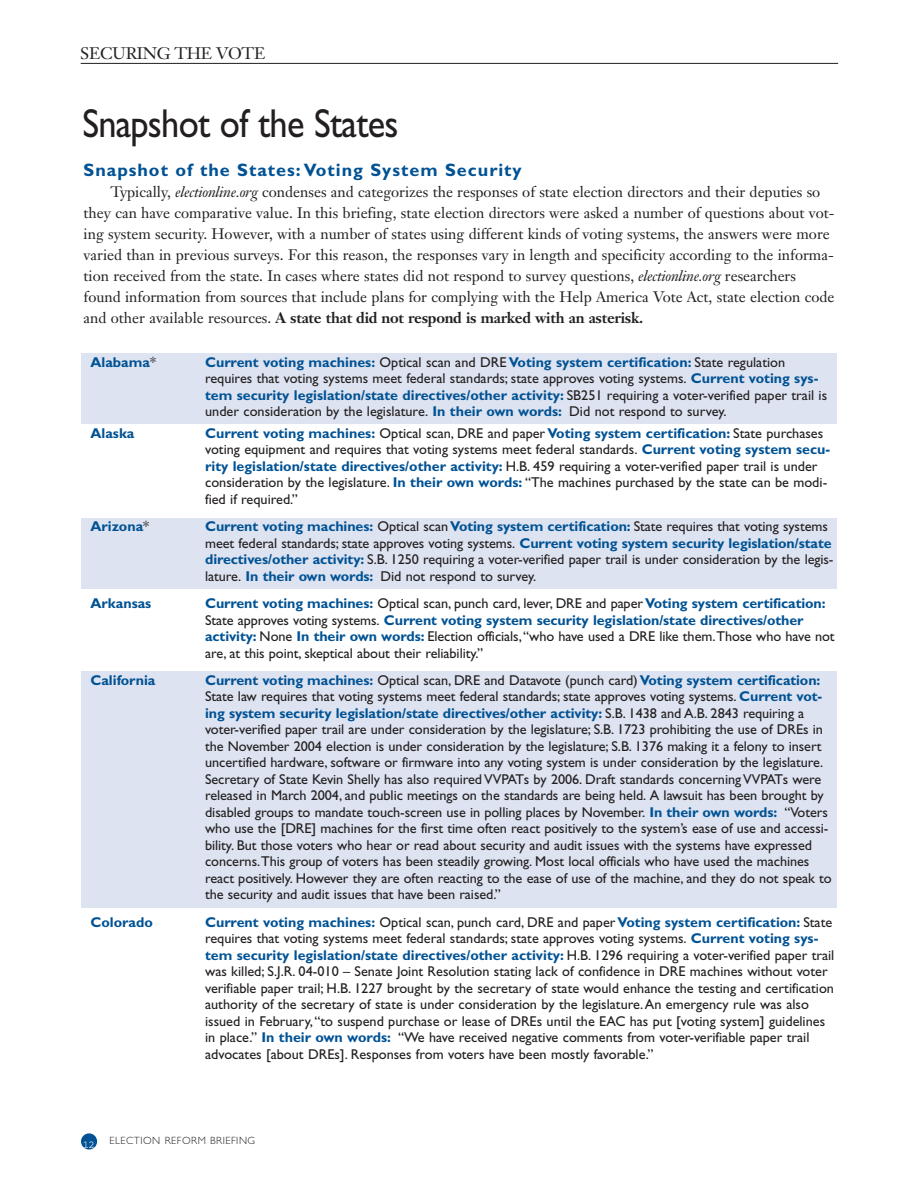
<style>
.page{position:relative;width:918px;height:1188px;background:#fff}
.page>*{position:absolute;margin:0;border:0;box-sizing:border-box;transform-origin:0 0}
.t1{font:40.5px "Gill Sans";letter-spacing:-.02em;color:#231f20;scale:.9 1}
.t2{font:700 18px "Gill Sans";letter-spacing:.055em;color:#005294}
.t3{font:16.5px "Janson Text";letter-spacing:-.02em;color:#231f20}
.t4{font:15px/21px "Janson Text";color:#231f20}
.t5{font:14.25px/16.5px "Gill Sans";letter-spacing:-.005em;color:#231f20}
.t6{font:700 14.25px "Gill Sans";color:#005294}
.t7{font:300 10.5px "Gill Sans";letter-spacing:.05em;color:#231f20}
.t8{font:10.5px "Courier";color:#fff}
.s1{font-style:italic}
.s2{font-weight:700}
.s3{font-weight:400;color:#231f20}
.s4{font-weight:700;color:#005294}
</style>
<div class="page">
<div style="left:81px;top:518px;width:756px;height:71px;background:#dde3f0"></div>
<div style="left:81px;top:671px;width:756px;height:236px;background:#dde3f0"></div>
<div style="left:81px;top:353px;width:756px;height:71px;background:#dde3f0"></div>
<div style="left:81px;top:1133px;width:16px;height:17px;background:#005294;border-radius:50%"></div>
<hr style="left:81px;top:63px;width:757px;height:1px;background:#231f20">
<p class="t3" style="left:80px;top:47px;width:187px">SECURING THE VOTE</p>
<h1 class="t1" style="left:82px;top:108px;width:353px">Snapshot of the States</h1>
<p class="t2" style="left:84px;top:163px;width:440px">Snapshot of the States: Voting System Security</p>
<p class="t4" style="left:84px;top:183px;width:753px;text-indent:27px">Typically, <span class="s1">electionline.org</span> condenses and categorizes the responses of state election directors and their deputies so they can have comparative value. In this briefing, state election directors were asked a number of questions about vot&shy;ing system security. However, with a number of states using different kinds of voting systems, the answers were more varied than in previous surveys. For this reason, the responses vary in length and specificity according to the informa&shy;tion received from the state. In cases where states did not respond to survey questions, <span class="s1">electionline.org</span> researchers found information from sources that include plans for complying with the Help America Vote Act, state election code and other available resources. <span class="s2">A state that did not respond is marked with an asterisk.</span></p>
<p class="t6" style="left:90px;top:356px;width:67px">Alabama<span class="s3">*</span></p>
<p class="t5" style="left:205px;top:355px;width:624px"><span class="s4">Current voting machines:</span> Optical scan and DRE <span class="s4">Voting system certification:</span> State regulation requires that voting systems meet federal standards; state approves voting systems. <span class="s4">Current voting sys&shy;tem security legislation/state directives/other activity:</span> SB251 requiring a voter-verified paper trail is under consideration by the legislature. <span class="s4">In their own words:</span> Did not respond to survey.</p>
<p class="t6" style="left:90px;top:428px;width:46px">Alaska</p>
<p class="t5" style="left:205px;top:426px;width:627px"><span class="s4">Current voting machines:</span> Optical scan, DRE and paper <span class="s4">Voting system certification:</span> State purchases voting equipment and requires that voting systems meet federal standards. <span class="s4">Current voting system secu&shy;rity legislation/state directives/other activity:</span> H.B. 459 requiring a voter-verified paper trail is under consideration by the legislature. <span class="s4">In their own words:</span> “The machines purchased by the state can be modi&shy;fied if required.”</p>
<p class="t6" style="left:90px;top:521px;width:60px">Arizona<span class="s3">*</span></p>
<p class="t5" style="left:205px;top:520px;width:630px"><span class="s4">Current voting machines:</span> Optical scan <span class="s4">Voting system certification:</span> State requires that voting systems meet federal standards; state approves voting systems. <span class="s4">Current voting system security legislation/state directives/other activity:</span> S.B. 1250 requiring a voter-verified paper trail is under consideration by the legis&shy;lature. <span class="s4">In their own words:</span> Did not respond to survey.</p>
<p class="t6" style="left:90px;top:598px;width:62px">Arkansas</p>
<p class="t5" style="left:205px;top:596px;width:631px"><span class="s4">Current voting machines:</span> Optical scan, punch card, lever, DRE and paper<span class="s4">Voting system certification:<br></span>State approves voting systems. <span class="s4">Current voting system security legislation/state directives/other activity:</span> None <span class="s4">In their own words:</span> Election officials,“who have used a DRE like them.Those who have not are, at this point, skeptical about their reliability.”</p>
<p class="t6" style="left:90px;top:675px;width:67px">California</p>
<p class="t5" style="left:205px;top:673px;width:628px"><span class="s4">Current voting machines:</span> Optical scan, DRE and Datavote (punch card)<span class="s4">Voting system certification:<br></span>State law requires that voting systems meet federal standards; state approves voting systems. <span class="s4">Current vot&shy;ing system security legislation/state directives/other activity:</span> S.B. 1438 and A.B. 2843 requiring a voter-verified paper trail are under consideration by the legislature; S.B. 1723 prohibiting the use of DREs in the November 2004 election is under consideration by the legislature; S.B. 1376 making it a felony to insert uncertified hardware, software or firmware into any voting system is under consideration by the legislature.<br>Secretary of State Kevin Shelly has also required VVPATs by 2006. Draft standards concerning VVPATs were released in March 2004, and public meetings on the standards are being held. A lawsuit has been brought by disabled groups to mandate touch-screen use in polling places by November. <span class="s4">In their own words:</span> “Voters who use the [DRE] machines for the first time often react positively to the system’s ease of use and accessi&shy;bility. But those voters who hear or read about security and audit issues with the systems have expressed concerns.This group of voters has been steadily growing. Most local officials who have used the machines react positively. However they are often reacting to the ease of use of the machine, and they do not speak to the security and audit issues that have been raised.”</p>
<p class="t6" style="left:90px;top:916px;width:64px">Colorado</p>
<p class="t5" style="left:205px;top:915px;width:631px"><span class="s4">Current voting machines:</span> Optical scan, punch card, DRE and paper <span class="s4">Voting system certification:</span> State requires that voting systems meet federal standards; state approves voting systems. <span class="s4">Current voting sys&shy;tem security legislation/state directives/other activity:</span> H.B. 1296 requiring a voter-verified paper trail was killed; S.J.R. 04-010 – Senate Joint Resolution stating lack of confidence in DRE machines without voter verifiable paper trail; H.B. 1227 brought by the secretary of state would enhance the testing and certification authority of the secretary of state is under consideration by the legislature.An emergency rule was also issued in February,“to suspend purchase or lease of DREs until the EAC has put [voting system] guidelines in place.” <span class="s4">In their own words:</span> “We have received negative comments from voter-verifiable paper trail advocates [about DREs]. Responses from voters have been mostly favorable.”</p>
<p class="t8" style="left:83px;top:1142px;width:13px">12</p>
<p class="t7" style="left:110px;top:1137px;width:147px">ELECTION REFORM BRIEFING</p>
</div>
